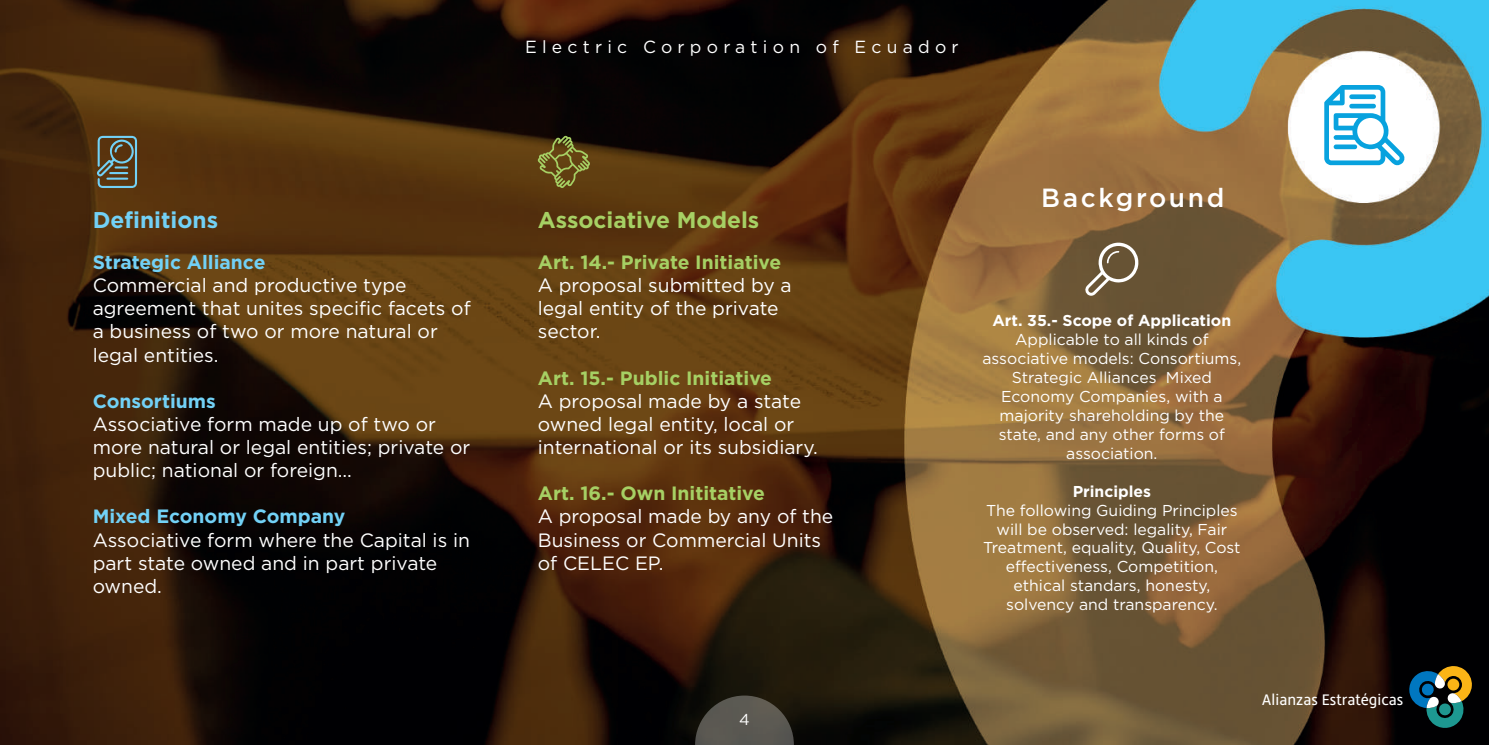
<style>
.page{position:relative;width:1489px;height:745px;background:#fff}
.page>*{position:absolute;margin:0;border:0;box-sizing:border-box;transform-origin:0 0}
.t1{font:500 26.25px "Gotham";letter-spacing:.1em;color:#fff}
.t2{font:700 22.75px "Gotham";color:#a6d064}
.t3{font:700 22.75px "Gotham";color:#72d1f6}
.t4{font:19.25px/23.1px "Gotham";color:#fff}
.t5{font:700 19.25px "Gotham";color:#a6d064}
.t6{font:700 19.25px "Gotham";color:#72d1f6}
.t7{font:17.5px "Gotham";letter-spacing:.3em;color:#fff}
.t8{font:15.75px/18.9px "Gotham";color:#fff;text-align:center}
.t9{font:700 15.75px "Gotham";color:#fff}
.t10{font:15.75px "Hedley New";color:#fff}
</style>
<div class="page">
<img style="left:0;top:0;width:1488px;height:744px">
<svg style="left:1406px;top:665px;width:65px;height:65px;background:#3a5347"></svg>
<svg style="left:695px;top:695px;width:98px;height:49px;background:#4b4841"></svg>
<svg style="left:1324px;top:85px;width:81px;height:80px"></svg>
<svg style="left:1083px;top:242px;width:55px;height:53px;background:#84745b"></svg>
<svg style="left:96px;top:136px;width:41px;height:52px;background:#616658"></svg>
<svg style="left:537px;top:136px;width:53px;height:52px;background:#675921"></svg>
<p class="t7" style="left:525px;top:36px;width:435px">Electric Corporation of Ecuador</p>
<p class="t3" style="left:93px;top:204px;width:127px">Definitions</p>
<p class="t2" style="left:538px;top:204px;width:223px">Associative Models</p>
<p class="t6" style="left:93px;top:249px;width:174px">Strategic Alliance</p>
<p class="t4" style="left:93px;top:273px;width:379px">Commercial and productive type agreement that unites specific facets of a business of two or more natural or legal entities.</p>
<p class="t6" style="left:93px;top:388px;width:125px">Consortiums</p>
<p class="t4" style="left:93px;top:412px;width:379px">Associative form made up of two or more natural or legal entities; private or public; national or foreign...</p>
<p class="t6" style="left:93px;top:503px;width:254px">Mixed Economy Company</p>
<p class="t4" style="left:93px;top:527px;width:379px">Associative form where the Capital is in part state owned and in part private owned.</p>
<p class="t5" style="left:538px;top:249px;width:245px">Art. 14.- Private Initiative</p>
<p class="t4" style="left:538px;top:273px;width:255px">A proposal submitted by a legal entity of the private sector.</p>
<p class="t5" style="left:538px;top:365px;width:236px">Art. 15.- Public Initiative</p>
<p class="t4" style="left:538px;top:389px;width:281px">A proposal made by a state owned legal entity, local or international or its subsidiary.</p>
<p class="t5" style="left:538px;top:480px;width:229px">Art. 16.- Own Inititative</p>
<p class="t4" style="left:538px;top:504px;width:297px">A proposal made by any of the<br>Business or Commercial Units of CELEC EP.</p>
<p class="t8" style="left:739px;top:709px;width:12px">4</p>
<h1 class="t1" style="left:1041px;top:180px;width:184px">Background</h1>
<p class="t9" style="left:992px;top:310px;width:240px">Art. 35.- Scope of Application</p>
<p class="t8" style="left:982px;top:330px;width:260px">Applicable to all kinds of associative models: Consortiums,<br>Strategic Alliances Mixed<br>Economy Companies, with a majority shareholding by the state, and any other forms of association.</p>
<p class="t9" style="left:1072px;top:480px;width:80px">Principles</p>
<p class="t8" style="left:983px;top:500px;width:259px">The following Guiding Principles will be observed: legality, Fair<br>Treatment, equality, Quality, Cost effectiveness, Competition, ethical standars, honesty, solvency and transparency.</p>
<p class="t10" style="left:1261px;top:690px;width:143px">Alianzas Estratégicas</p>
</div>
